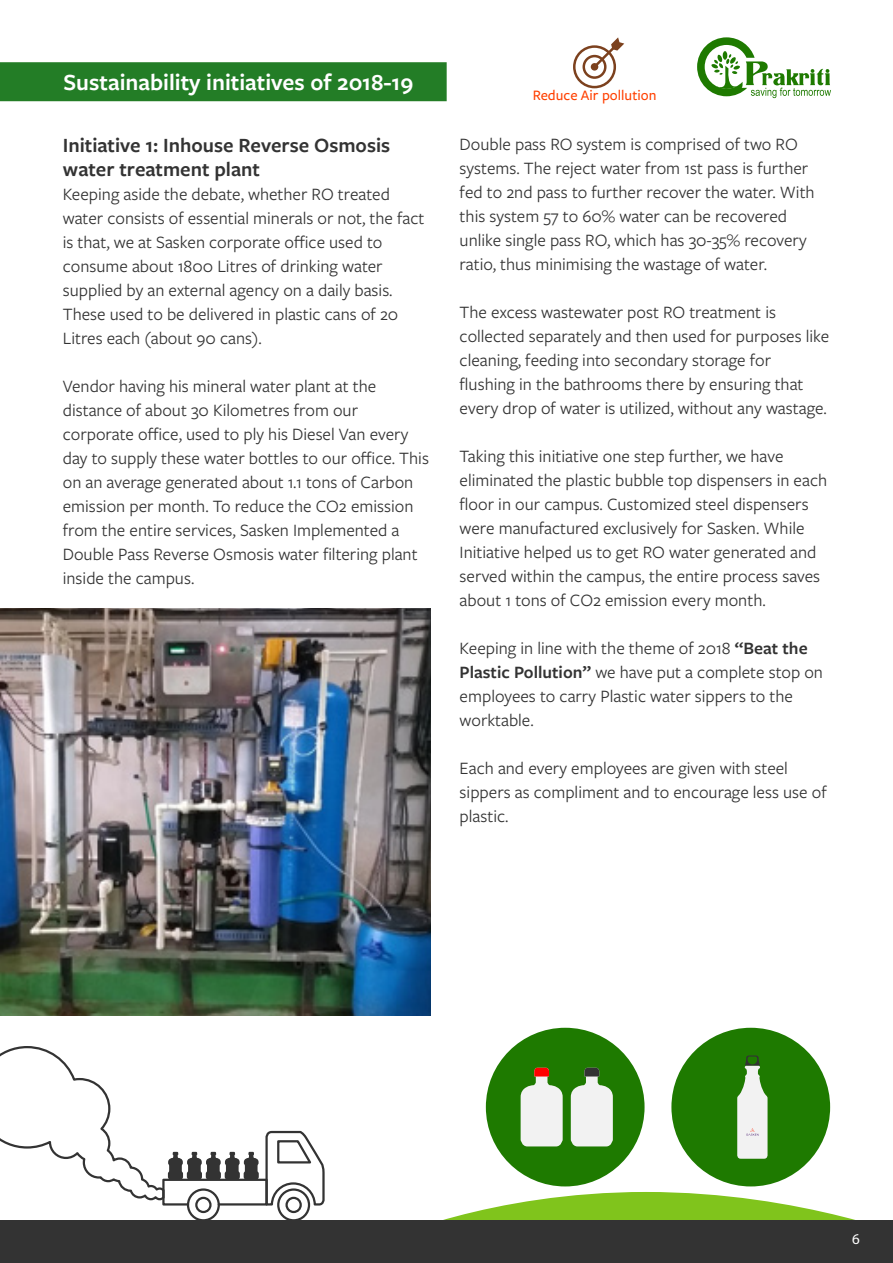
<style>
.page{position:relative;width:893px;height:1263px;background:#fff}
.page>*{position:absolute;margin:0;border:0;box-sizing:border-box;transform-origin:0 0}
.t1{font:600 24px "Freight Sans Pro";color:#fff}
.t2{font:600 21px/24px "Freight Sans Pro";color:#333}
.t3{font:18px/24px "Freight Sans Pro";color:#333}
.t4{font:500 15px "Freight Sans Pro";color:#ff4000}
.t5{font:15px "Myriad Pro";color:#fff}
.s1{font-weight:600}
</style>
<div class="page">
<svg style="left:443px;top:1192px;width:412px;height:28px"></svg>
<div style="left:0;top:1220px;width:893px;height:43px;background:#333"></div>
<div style="left:486px;top:1028px;width:159px;height:158px;background:#1e7a00;border-radius:50%"></div>
<div style="left:671px;top:1028px;width:159px;height:158px;background:#1e7a00;border-radius:50%"></div>
<svg style="left:0;top:1046px;width:325px;height:174px"></svg>
<svg style="left:521px;top:1068px;width:42px;height:78px"></svg>
<svg style="left:571px;top:1068px;width:42px;height:78px"></svg>
<svg style="left:737px;top:1055px;width:31px;height:104px"></svg>
<img style="left:0;top:609px;width:431px;height:407px">
<div style="left:0;top:62px;width:447px;height:39px;background:#237d26"></div>
<svg style="left:697px;top:37px;width:134px;height:61px"></svg>
<svg style="left:591px;top:37px;width:33px;height:33px"></svg>
<div style="left:582px;top:55px;width:24px;height:24px;border:3px solid #7c411e;border-radius:50%"></div>
<div style="left:573px;top:45px;width:43px;height:43px;border:3px solid #7c411e;border-radius:50%"></div>
<h1 class="t1" style="left:63px;top:65px;width:351px">Sustainability initiatives of 2018-19</h1>
<p class="t2" style="left:63px;top:133px;width:329px">Initiative 1: Inhouse Reverse Osmosis water treatment plant</p>
<p class="t3" style="left:63px;top:182px;width:363px">Keeping aside the debate, whether RO treated water consists of essential minerals or not, the fact is that, we at Sasken corporate office used to consume about 1800 Litres of drinking water supplied by an external agency on a daily basis.<br>These used to be delivered in plastic cans of 20<br>Litres each (about 90 cans).</p>
<p class="t3" style="left:63px;top:374px;width:368px">Vendor having his mineral water plant at the distance of about 30 Kilometres from our corporate office, used to ply his Diesel Van every day to supply these water bottles to our office. This on an average generated about 1.1 tons of Carbon emission per month. To reduce the CO2 emission from the entire services, Sasken Implemented a Double Pass Reverse Osmosis water filtering plant inside the campus.</p>
<p class="t4" style="left:533px;top:85px;width:125px">Reduce Air pollution</p>
<p class="t3" style="left:460px;top:132px;width:357px">Double pass RO system is comprised of two RO systems. The reject water from 1st pass is further fed to 2nd pass to further recover the water. With this system 57 to 60% water can be recovered unlike single pass RO, which has 30-35% recovery ratio, thus minimising the wastage of water.</p>
<p class="t3" style="left:460px;top:300px;width:371px">The excess wastewater post RO treatment is collected separately and then used for purposes like cleaning, feeding into secondary storage for flushing in the bathrooms there by ensuring that every drop of water is utilized, without any wastage.</p>
<p class="t3" style="left:460px;top:444px;width:369px">Taking this initiative one step further, we have eliminated the plastic bubble top dispensers in each floor in our campus. Customized steel dispensers were manufactured exclusively for Sasken. While Initiative helped us to get RO water generated and served within the campus, the entire process saves about 1 tons of CO2 emission every month.</p>
<p class="t3" style="left:460px;top:636px;width:365px">Keeping in line with the theme of 2018 <span class="s1">“Beat the Plastic Pollution”</span> we have put a complete stop on employees to carry Plastic water sippers to the worktable.</p>
<p class="t3" style="left:460px;top:756px;width:369px">Each and every employees are given with steel sippers as compliment and to encourage less use of plastic.</p>
<p class="t5" style="left:852px;top:1230px;width:9px">6</p>
</div>
